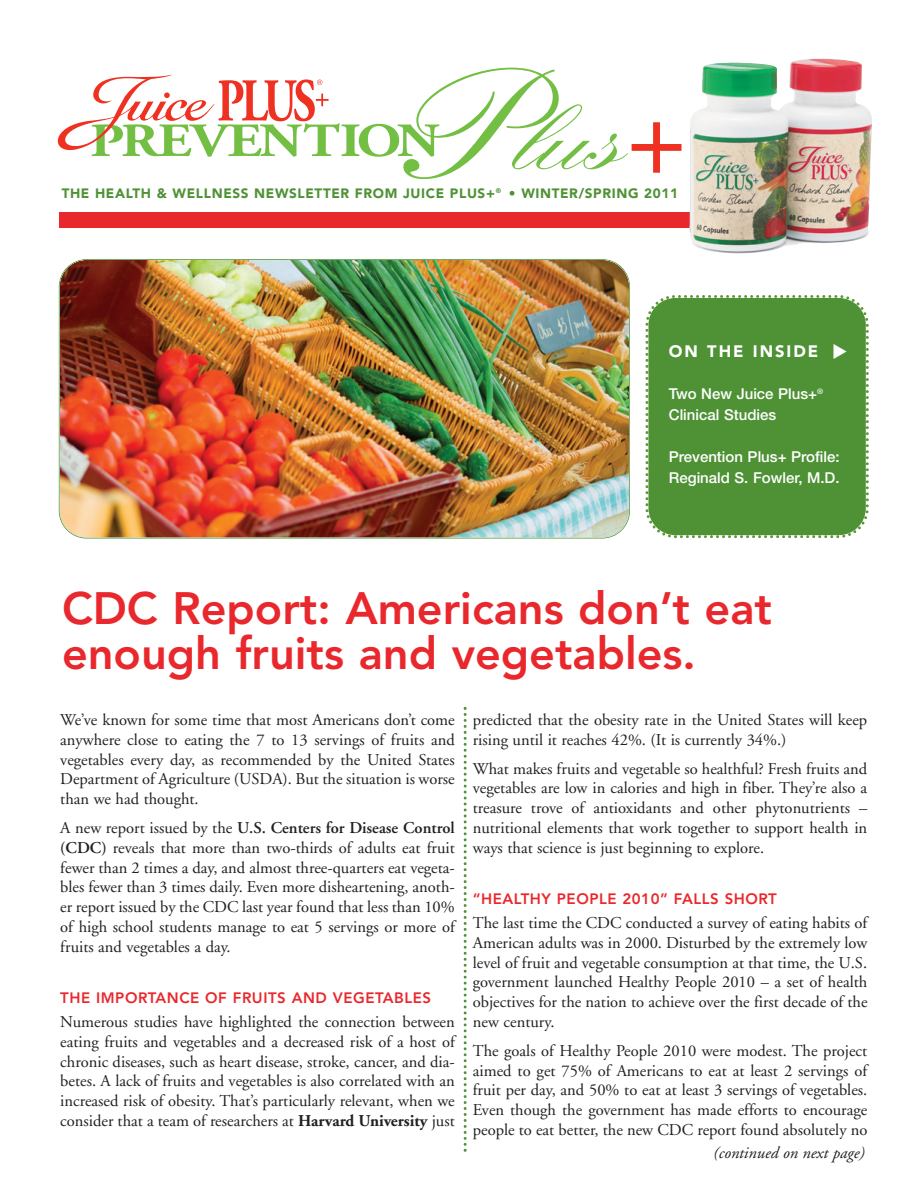
<style>
.page{position:relative;width:918px;height:1188px;background:#fff}
.page>*{position:absolute;margin:0;border:0;box-sizing:border-box;transform-origin:0 0}
.t1{font:800 45px/45px "Avenir";color:#e9282d}
.t2{font:16.5px/19.8px "Adobe Garamond";color:#231f20;text-align:justify}
.t3{font:italic 16.5px "Adobe Garamond";color:#231f20}
.t4{font:900 16.5px "Avenir";letter-spacing:.12em;color:#fff}
.t5{font:500 15px/21px "Helvetica Neue";color:#fff}
.t6{font:800 15px "Avenir";letter-spacing:.035em;color:#e9282d}
.t7{font:900 13.5px "Avenir";letter-spacing:.045em;color:#4f9236}
.s1{font-weight:600}
.s2{font-weight:700}
</style>
<div class="page">
<div style="left:59px;top:212px;width:636px;height:15px;background:#e9282d"></div>
<div style="left:632px;top:144px;width:49px;height:7px;background:#ef3122"></div>
<div style="left:653px;top:122px;width:7px;height:51px;background:#ef3122"></div>
<svg style="left:58px;top:68px;width:570px;height:111px"></svg>
<img style="left:60px;top:260px;width:569px;height:278px;border-radius:27px">
<div style="left:59px;top:259px;width:571px;height:280px;border:2px solid #4f9236;border-radius:28px"></div>
<svg style="left:645px;top:295px;width:224px;height:244px;background:#589740"></svg>
<img style="left:689px;top:62px;width:179px;height:192px">
<svg style="left:464px;top:707px;width:3px;height:445px"></svg>
<svg style="left:834px;top:344px;width:13px;height:15px"></svg>
<p class="t7" style="left:62px;top:188px;width:618px">THE HEALTH &amp; WELLNESS NEWSLETTER FROM JUICE PLUS+<sup>®</sup> • WINTER/SPRING 2011</p>
<p class="t4" style="left:669px;top:345px;width:151px">ON THE INSIDE</p>
<p class="t5" style="left:669px;top:385px;width:156px">Two New Juice Plus+<sup>®<br></sup>Clinical Studies</p>
<p class="t5" style="left:669px;top:448px;width:172px">Prevention Plus+ Profile:<br>Reginald S. Fowler, M.D.</p>
<h1 class="t1" style="left:62px;top:590px;width:712px">CDC Report: Americans don’t eat enough fruits and vegetables.</h1>
<p class="t2" style="left:60px;top:711px;width:396px">We’ve known for some time that most Americans don’t come anywhere close to eating the 7 to 13 servings of fruits and vegetables every day, as recommended by the United States Department of Agriculture (USDA). But the situation is worse than we had thought.</p>
<p class="t2" style="left:60px;top:819px;width:396px">A new report issued by the <span class="s1">U.S. Centers for Disease Control (CDC)</span> reveals that more than two-thirds of adults eat fruit fewer than 2 times a day, and almost three-quarters eat vegeta&shy;bles fewer than 3 times daily. Even more disheartening, anoth&shy;er report issued by the CDC last year found that less than 10% of high school students manage to eat 5 servings or more of fruits and vegetables a day.</p>
<p class="t6" style="left:60px;top:991px;width:372px">THE IMPORTANCE OF FRUITS AND VEGETABLES</p>
<p class="t2" style="left:60px;top:1013px;width:396px">Numerous studies have highlighted the connection between eating fruits and vegetables and a decreased risk of a host of chronic diseases, such as heart disease, stroke, cancer, and dia&shy;betes. A lack of fruits and vegetables is also correlated with an increased risk of obesity. That’s particularly relevant, when we consider that a team of researchers at <span class="s2">Harvard University</span> just</p>
<p class="t2" style="left:473px;top:711px;width:396px">predicted that the obesity rate in the United States will keep rising until it reaches 42%. (It is currently 34%.)</p>
<p class="t2" style="left:473px;top:760px;width:396px">What makes fruits and vegetable so healthful? Fresh fruits and vegetables are low in calories and high in fiber. They’re also a treasure trove of antioxidants and other phytonutrients – nutritional elements that work together to support health in ways that science is just beginning to explore.</p>
<p class="t6" style="left:473px;top:892px;width:306px">“HEALTHY PEOPLE 2010” FALLS SHORT</p>
<p class="t2" style="left:473px;top:914px;width:396px">The last time the CDC conducted a survey of eating habits of American adults was in 2000. Disturbed by the extremely low level of fruit and vegetable consumption at that time, the U.S. government launched Healthy People 2010 – a set of health objectives for the nation to achieve over the first decade of the new century.</p>
<p class="t2" style="left:473px;top:1042px;width:396px">The goals of Healthy People 2010 were modest. The project aimed to get 75% of Americans to eat at least 2 servings of fruit per day, and 50% to eat at least 3 servings of vegetables.<br>Even though the government has made efforts to encourage people to eat better, the new CDC report found absolutely no</p>
<p class="t3" style="left:713px;top:1146px;width:153px">(continued on next page)</p>
</div>
